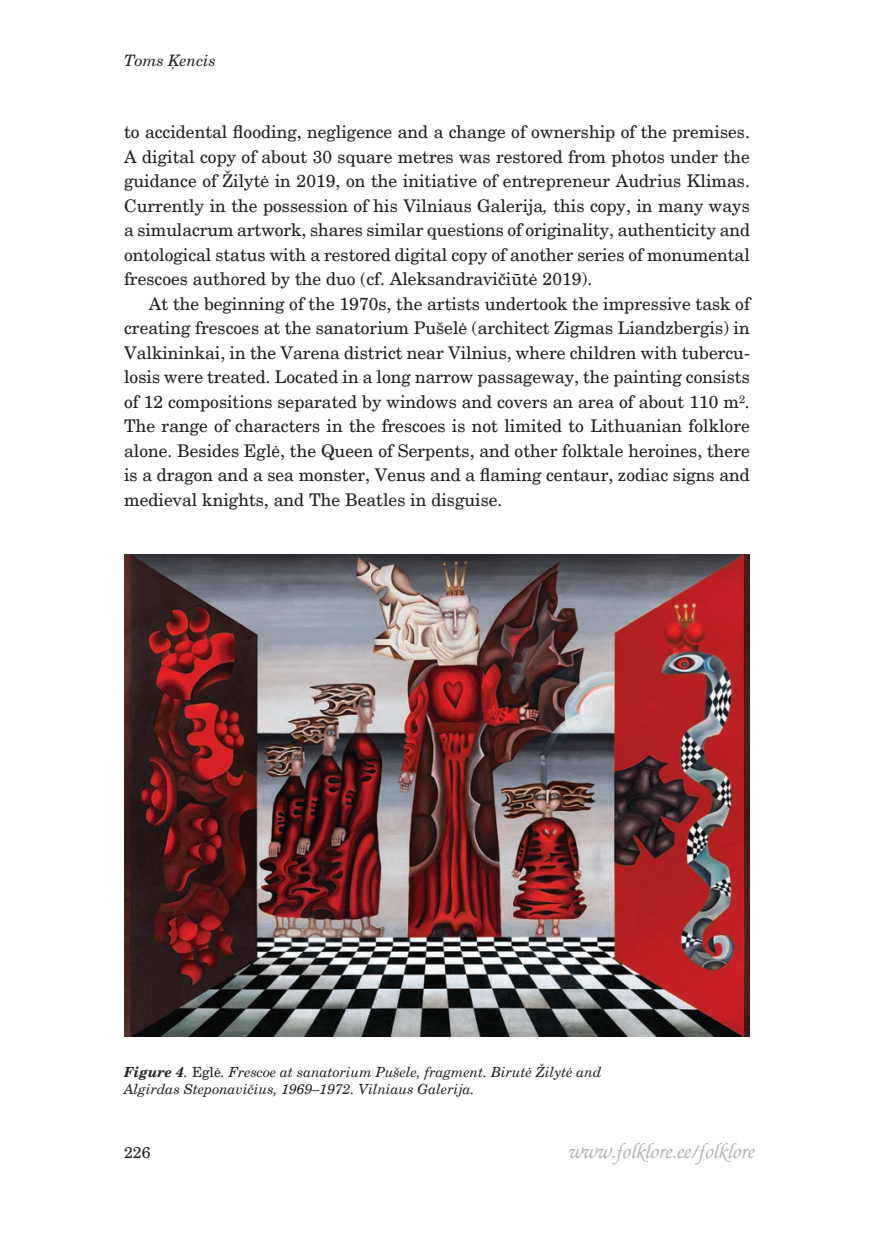
<style>
.page{position:relative;width:874px;height:1241px;background:#fff}
.page>*{position:absolute;margin:0;border:0;box-sizing:border-box;transform-origin:0 0}
.t1{font:italic 500 21px "Zapf Chancery";color:#b2b3b7}
.t2{font:17.5px/24.5px "New Century Schlbk";color:#231f20;text-align:justify}
.t3{font:italic 15.75px "New Century Schlbk";color:#231f20}
.t4{font:15.75px "New Century Schlbk";color:#231f20}
.t5{font:italic 14px/16.8px "New Century Schlbk";color:#231f20}
.s1{font-style:italic}
.s2{font-weight:700}
.s3{font-style:normal}
</style>
<div class="page">
<img style="left:124px;top:554px;width:625px;height:482px">
<p class="t3" style="left:124px;top:51px;width:93px">Toms Ķencis</p>
<p class="t2" style="left:124px;top:120px;width:627px">to accidental flooding, negligence and a change of ownership of the premises.<br>A digital copy of about 30 square metres was restored from photos under the guidance of Žilytė in 2019, on the initiative of entrepreneur Audrius Klimas.<br>Currently in the possession of his Vilniaus Galerija<span class="s1">,</span> this copy, in many ways a simulacrum artwork, shares similar questions of originality, authenticity and ontological status with a restored digital copy of another series of monumental frescoes authored by the duo (cf. Aleksandravičiūtė 2019).</p>
<p class="t2" style="left:124px;top:291px;width:627px;text-indent:25px">At the beginning of the 1970s, the artists undertook the impressive task of creating frescoes at the sanatorium Pušelė (architect Zigmas Liandzbergis) in Valkininkai, in the Varena district near Vilnius, where children with tubercu&shy;losis were treated. Located in a long narrow passageway, the painting consists of 12 compositions separated by windows and covers an area of about 110 m².<br>The range of characters in the frescoes is not limited to Lithuanian folklore alone. Besides Eglė, the Queen of Serpents, and other folktale heroines, there is a dragon and a sea monster, Venus and a flaming centaur, zodiac signs and medieval knights, and The Beatles in disguise.</p>
<p class="t5" style="left:124px;top:1063px;width:479px"><span class="s2">Figure 4</span>. <span class="s3">Eglė</span>. Frescoe at sanatorium Pušele, fragment. Birutė Žilytė and<br>Algirdas Steponavičius, 1969–1972. Vilniaus Galerija.</p>
<p class="t4" style="left:124px;top:1142px;width:28px">226</p>
<p class="t1" style="left:567px;top:1137px;width:188px">www.folklore.ee/folklore</p>
</div>
